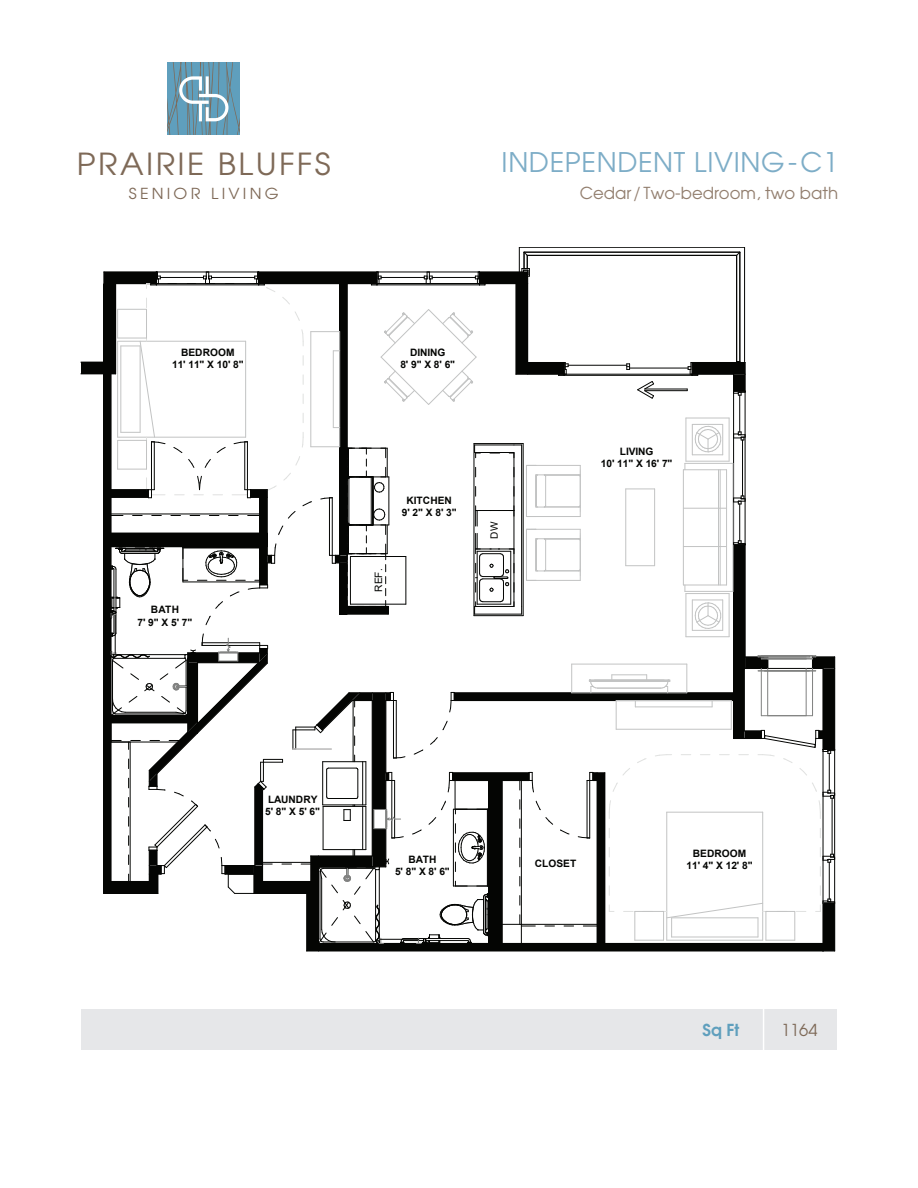
<style>
.page{position:relative;width:918px;height:1188px;background:#fff}
.page>*{position:absolute;margin:0;border:0;box-sizing:border-box;transform-origin:0 0}
.t1{font:30.3px "Avant Garde";letter-spacing:.075em;color:#7e6957;scale:1.05 1}
.t2{font:27px "Avant Garde";letter-spacing:.025em;color:#7dadc7}
.t3{font:16.5px "Avant Garde";color:#927e6e}
.t4{font:600 16.5px "Avant Garde";color:#5f9fbd}
.t5{font:16.5px "Avant Garde";color:#7e6957}
.t6{font:15.15px "Avant Garde";letter-spacing:.2em;color:#7e6957;scale:1.05 1}
.t7{font:700 10.2px/12px "Arial";color:#040503;text-align:center}
.t8{font:10.2px "Arial";color:#040503}
.t9{font:10.05px "Arial";color:#040503}
</style>
<div class="page">
<svg style="left:168px;top:63px;width:72px;height:72px"></svg>
<svg style="left:81px;top:247px;width:754px;height:704px"></svg>
<hr style="left:293px;top:748px;width:38px;height:2px;background:#c0bfbf">
<div style="left:181px;top:346px;width:54px;height:12px;background:#fff"></div>
<div style="left:172px;top:358px;width:72px;height:12px;background:#fff"></div>
<div style="left:410px;top:346px;width:35px;height:12px;background:#fff"></div>
<div style="left:400px;top:358px;width:55px;height:12px;background:#fff"></div>
<div style="left:620px;top:446px;width:33px;height:12px;background:#fff"></div>
<div style="left:601px;top:458px;width:71px;height:12px;background:#fff"></div>
<div style="left:407px;top:495px;width:45px;height:12px;background:#fff"></div>
<div style="left:402px;top:507px;width:54px;height:12px;background:#fff"></div>
<div style="left:693px;top:848px;width:53px;height:12px;background:#fff"></div>
<div style="left:687px;top:860px;width:65px;height:12px;background:#fff"></div>
<div style="left:535px;top:857px;width:41px;height:12px;background:#fff"></div>
<div style="left:408px;top:853px;width:29px;height:12px;background:#fff"></div>
<div style="left:395px;top:865px;width:55px;height:12px;background:#fff"></div>
<div style="left:151px;top:604px;width:28px;height:12px;background:#fff"></div>
<div style="left:138px;top:616px;width:54px;height:12px;background:#fff"></div>
<div style="left:268px;top:794px;width:50px;height:12px;background:#fff"></div>
<div style="left:265px;top:806px;width:55px;height:12px;background:#fff"></div>
<div style="left:81px;top:1010px;width:756px;height:40px;background:#e6e7e9"></div>
<hr style="left:763px;top:1007px;width:1px;height:46px;background:#fff">
<h1 class="t1" style="left:77px;top:145px;width:243px">PRAIRIE BLUFFS</h1>
<h3 class="t6" style="left:129px;top:184px;width:144px">SENIOR LIVING</h3>
<h2 class="t2" style="left:502px;top:145px;width:338px">INDEPENDENT LIVING-C1</h2>
<h3 class="t3" style="left:580px;top:183px;width:260px">Cedar/ Two-bedroom, two bath</h3>
<p class="t7" style="left:172px;top:346px;width:73px">BEDROOM<br>11' 11" X 10' 8"</p>
<p class="t7" style="left:400px;top:346px;width:56px">DINING<br>8' 9" X 8' 6"</p>
<p class="t7" style="left:138px;top:604px;width:56px">BATH<br>7' 9" X 5' 7"</p>
<p class="t7" style="left:402px;top:495px;width:56px">KITCHEN<br>9' 2" X 8' 3"</p>
<p class="t8" style="left:371px;top:592px;width:25px;rotate:-90deg">REF.</p>
<p class="t9" style="left:487px;top:539px;width:18px;rotate:-90deg">DW</p>
<p class="t7" style="left:601px;top:446px;width:73px">LIVING<br>10' 11" X 16' 7"</p>
<p class="t7" style="left:265px;top:794px;width:56px;text-align:left">LAUNDRY<br>5' 8" X 5' 6"</p>
<p class="t7" style="left:395px;top:853px;width:56px">BATH<br>5' 8" X 8' 6"</p>
<p class="t7" style="left:693px;top:848px;width:55px">BEDROOM</p>
<p class="t7" style="left:535px;top:858px;width:43px">CLOSET</p>
<p class="t7" style="left:687px;top:860px;width:68px">11' 4" X 12' 8"</p>
<h3 class="t4" style="left:703px;top:1019px;width:38px">Sq Ft</h3>
<h3 class="t5" style="left:781px;top:1020px;width:38px">1164</h3>
</div>
